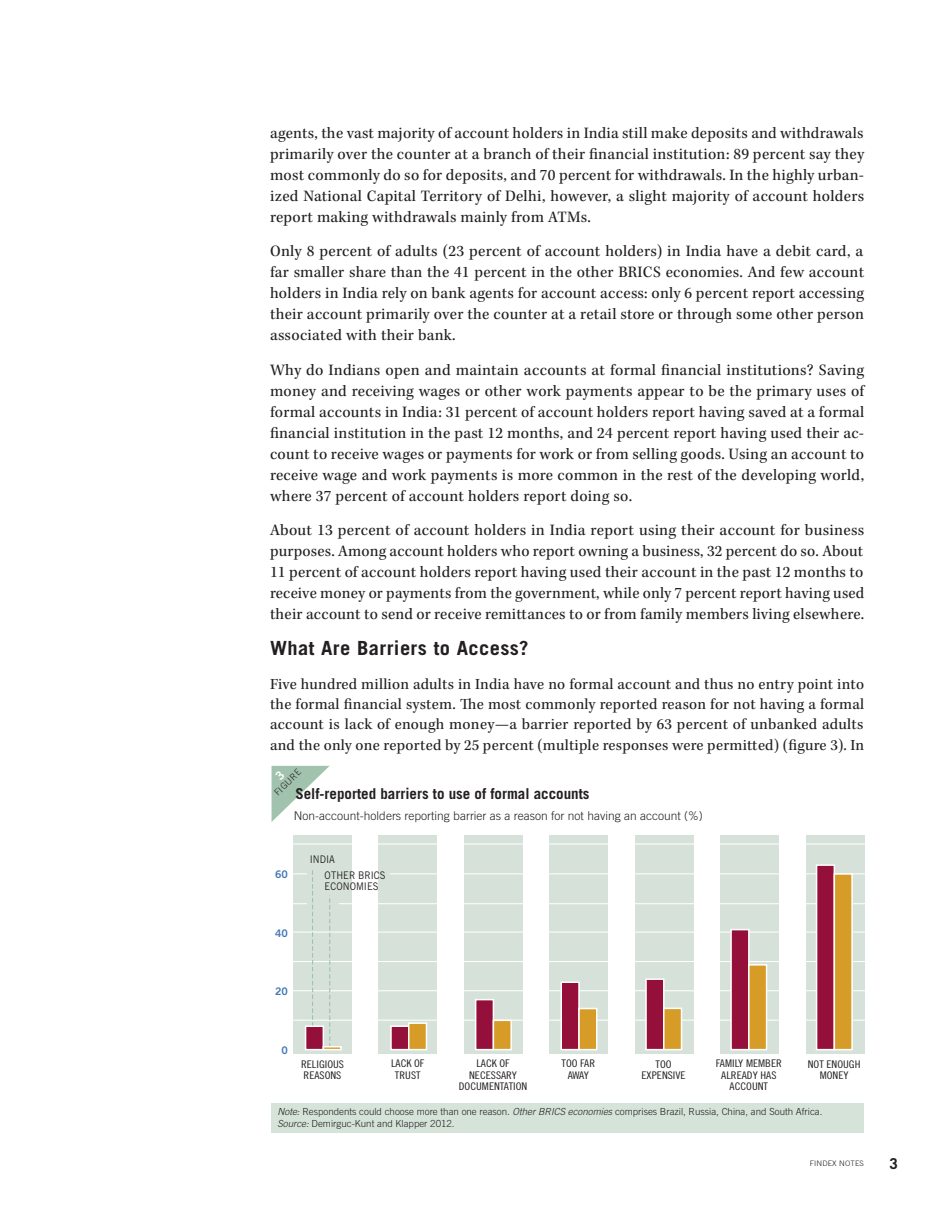
<style>
.page{position:relative;width:936px;height:1224px;background:#fff}
.page>*{position:absolute;margin:0;border:0;box-sizing:border-box;transform-origin:0 0}
.TEXT_11pt{font:700 19.5px "Trade Gothic LT Std";letter-spacing:.02em;color:#231f20;scale:1.05 1}
.TEXT_11pt-2{font:16.5px/21px "Kepler Std Scn";letter-spacing:.015em;color:#231f20;text-align:justify;scale:1.06 1}
.TEXT_11pt-3{font:16.5px/21px "Kepler Std Scn";letter-spacing:.015em;color:#231f20;text-align:justify;scale:1.04 1}
.TEXT_11pt-4{font:16.05px/20.2px "Kepler Std Scn";letter-spacing:.015em;color:#231f20;text-align:justify;scale:1.05 1}
.FIG_title{font:700 15px "Trade Gothic LT Std";color:#231f20}
.FIG_units{font:300 12px "Trade Gothic LT Std";color:#231f20}
.t1{font:10.5px/11.2px "Trade Gothic LT Std Cn 18";color:#231f20;text-align:center;scale:1.1 1}
.t2{font:10.5px/16.5px "Trade Gothic LT Std";letter-spacing:.005em;color:#231f20;scale:.9 1}
.t3{font:10.5px/11.2px "Trade Gothic LT Std Cn 18";letter-spacing:-.02em;color:#231f20;text-align:center;scale:1.1 1}
.t4{font:10.5px "Trade Gothic LT Std Bd 2";color:#4376b4}
.FIG_source{font:300 9.75px "Trade Gothic LT Std";color:#231f20}
.t5{font:300 9px "Trade Gothic LT Std";color:#231f20}
.t6{font:300 7.5px "Trade Gothic LT Std";letter-spacing:.02em;color:#231f20;scale:1.05 1}
.s1{font-style:italic}
</style>
<div class="page">
<div style="left:271px;top:1103px;width:593px;height:30px;background:#d5e3d9"></div>
<div style="left:293px;top:835px;width:58px;height:219px;background:#d6e2d9"></div>
<div style="left:378px;top:835px;width:59px;height:219px;background:#d6e2d9"></div>
<div style="left:464px;top:835px;width:58px;height:219px;background:#d6e2d9"></div>
<div style="left:549px;top:835px;width:59px;height:219px;background:#d6e2d9"></div>
<div style="left:635px;top:835px;width:58px;height:219px;background:#d6e2d9"></div>
<div style="left:720px;top:835px;width:59px;height:219px;background:#d6e2d9"></div>
<div style="left:806px;top:835px;width:58px;height:219px;background:#d6e2d9"></div>
<hr style="left:292px;top:1020px;width:574px;height:1px;background:#fff">
<hr style="left:292px;top:990px;width:574px;height:1px;background:#fff">
<hr style="left:292px;top:961px;width:574px;height:1px;background:#fff">
<hr style="left:292px;top:932px;width:574px;height:1px;background:#fff">
<hr style="left:339px;top:903px;width:527px;height:1px;background:#fff">
<hr style="left:390px;top:873px;width:476px;height:1px;background:#fff">
<hr style="left:292px;top:844px;width:574px;height:1px;background:#fff">
<svg style="left:293px;top:870px;width:20px;height:156px"></svg>
<svg style="left:329px;top:895px;width:1px;height:151px"></svg>
<div style="left:391px;top:1026px;width:18px;height:24px;background:#94103a"></div>
<div style="left:390px;top:1025px;width:19px;height:25px;border:2px solid #fff"></div>
<div style="left:409px;top:1023px;width:17px;height:27px;background:#d79b28"></div>
<div style="left:408px;top:1022px;width:19px;height:28px;border:2px solid #fff"></div>
<div style="left:476px;top:1000px;width:17px;height:50px;background:#94103a"></div>
<div style="left:475px;top:999px;width:19px;height:51px;border:2px solid #fff"></div>
<div style="left:493px;top:1020px;width:18px;height:30px;background:#d79b28"></div>
<div style="left:493px;top:1020px;width:19px;height:30px;border:2px solid #fff"></div>
<div style="left:561px;top:982px;width:18px;height:68px;background:#94103a"></div>
<div style="left:561px;top:981px;width:19px;height:69px;border:2px solid #fff"></div>
<div style="left:579px;top:1009px;width:18px;height:41px;background:#d79b28"></div>
<div style="left:578px;top:1008px;width:19px;height:42px;border:2px solid #fff"></div>
<div style="left:646px;top:979px;width:18px;height:71px;background:#94103a"></div>
<div style="left:645px;top:978px;width:20px;height:72px;border:2px solid #fff"></div>
<div style="left:664px;top:1008px;width:18px;height:42px;background:#d79b28"></div>
<div style="left:663px;top:1008px;width:19px;height:42px;border:2px solid #fff"></div>
<div style="left:306px;top:1026px;width:17px;height:24px;background:#94103a"></div>
<div style="left:305px;top:1026px;width:19px;height:24px;border:2px solid #fff"></div>
<div style="left:323px;top:1046px;width:19px;height:4px;border:2px solid #fff"></div>
<div style="left:731px;top:930px;width:18px;height:120px;background:#94103a"></div>
<div style="left:730px;top:929px;width:20px;height:121px;border:2px solid #fff"></div>
<div style="left:749px;top:965px;width:18px;height:85px;background:#d79b28"></div>
<div style="left:748px;top:964px;width:19px;height:86px;border:2px solid #fff"></div>
<div style="left:817px;top:865px;width:17px;height:185px;background:#94103a"></div>
<div style="left:816px;top:864px;width:19px;height:186px;border:2px solid #fff"></div>
<div style="left:834px;top:874px;width:18px;height:176px;background:#d79b28"></div>
<div style="left:834px;top:873px;width:19px;height:177px;border:2px solid #fff"></div>
<svg style="left:272px;top:766px;width:58px;height:56px"></svg>
<p class="TEXT_11pt-3" style="left:270px;top:122px;width:573px">agents, the vast majority of account holders in India still make deposits and withdrawals primarily over the counter at a branch of their financial institution: 89 percent say they most commonly do so for deposits, and 70 percent for withdrawals. In the highly urban&shy;ized National Capital Territory of Delhi, however, a slight majority of account holders report making withdrawals mainly from ATMs.</p>
<p class="TEXT_11pt-2" style="left:270px;top:241px;width:562px">Only 8 percent of adults (23 percent of account holders) in India have a debit card, a far smaller share than the 41 percent in the other BRICS economies. And few account holders in India rely on bank agents for account access: only 6 percent report accessing their account primarily over the counter at a retail store or through some other person associated with their bank.</p>
<p class="TEXT_11pt-2" style="left:270px;top:359px;width:562px">Why do Indians open and maintain accounts at formal financial institutions? Saving money and receiving wages or other work payments appear to be the primary uses of formal accounts in India: 31 percent of account holders report having saved at a formal financial institution in the past 12 months, and 24 percent report having used their ac&shy;count to receive wages or payments for work or from selling goods. Using an account to receive wage and work payments is more common in the rest of the developing world, where 37 percent of account holders report doing so.</p>
<p class="TEXT_11pt-2" style="left:270px;top:520px;width:562px">About 13 percent of account holders in India report using their account for business purposes. Among account holders who report owning a business, 32 percent do so. About 11 percent of account holders report having used their account in the past 12 months to receive money or payments from the government, while only 7 percent report having used their account to send or receive remittances to or from family members living elsewhere.</p>
<p class="TEXT_11pt" style="left:270px;top:636px;width:248px">What Are Barriers to Access?</p>
<p class="TEXT_11pt-4" style="left:270px;top:674px;width:567px">Five hundred million adults in India have no formal account and thus no entry point into the formal financial system. The most commonly reported reason for not having a formal account is lack of enough money—a barrier reported by 63 percent of unbanked adults and the only one reported by 25 percent (multiple responses were permitted) (figure 3). In</p>
<p class="t5" style="left:272px;top:790px;width:35px;rotate:-45deg">FIGURE</p>
<p class="FIG_title" style="left:295px;top:785px;width:296px">Self-reported barriers to use of formal accounts</p>
<p class="FIG_units" style="left:294px;top:809px;width:410px">Non-account-holders reporting barrier as a reason for not having an account (%)</p>
<p class="t4" style="left:275px;top:868px;width:14px">60</p>
<p class="t4" style="left:275px;top:926px;width:14px">40</p>
<p class="t4" style="left:275px;top:985px;width:14px">20</p>
<p class="t4" style="left:281px;top:1043px;width:8px">0</p>
<p class="t2" style="left:325px;top:851px;width:69px;text-indent:-15px">INDIA<br>OTHER BRICS</p>
<p class="t2" style="left:325px;top:878px;width:61px">ECONOMIES</p>
<p class="t1" style="left:301px;top:1058px;width:41px;text-align:left">RELIGIOUS<br>REASONS</p>
<p class="t1" style="left:391px;top:1058px;width:32px">LACK OF<br>TRUST</p>
<p class="t1" style="left:459px;top:1058px;width:64px">LACK OF<br>NECESSARY<br>DOCUMENTATION</p>
<p class="t3" style="left:562px;top:1058px;width:32px">TOO FAR<br>AWAY</p>
<p class="t1" style="left:716px;top:1058px;width:62px">FAMILY MEMBER<br>ALREADY HAS<br>ACCOUNT</p>
<p class="FIG_source" style="left:277px;top:1106px;width:547px"><span class="s1">Note:</span> Respondents could choose more than one reason. <span class="s1">Other BRICS economies</span> comprises Brazil, Russia, China, and South Africa.</p>
<p class="FIG_source" style="left:277px;top:1118px;width:179px"><span class="s1">Source:</span> Demirguc-Kunt and Klapper 2012.</p>
<p class="t1" style="left:642px;top:1058px;width:42px">TOO<br>EXPENSIVE</p>
<p class="t1" style="left:808px;top:1058px;width:49px">NOT ENOUGH<br>MONEY</p>
<p class="t6" style="left:810px;top:1159px;width:53px">FINDEX NOTES</p>
<p class="FIG_title" style="left:889px;top:1154px;width:10px">3</p>
</div>
